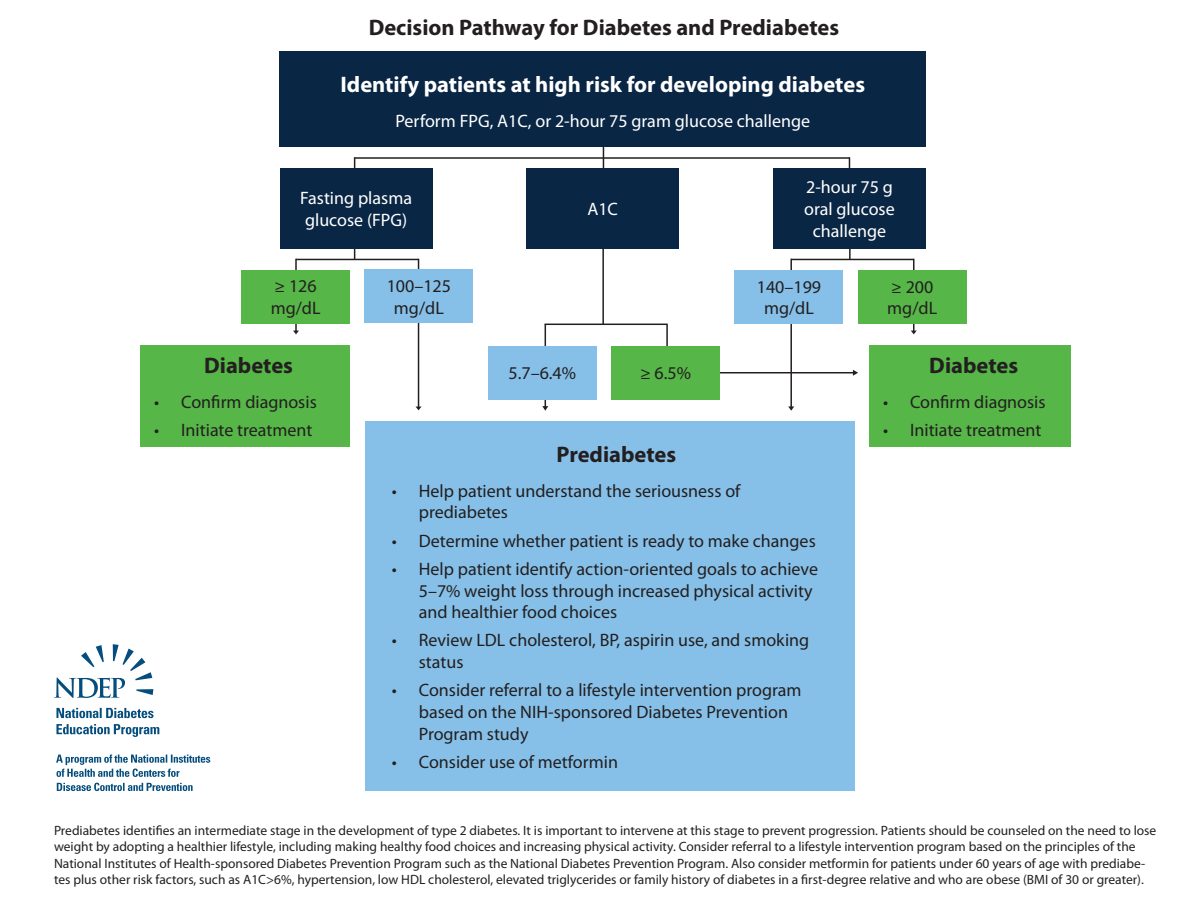
<style>
.page{position:relative;width:1188px;height:918px;background:#fff}
.page>*{position:absolute;margin:0;border:0;box-sizing:border-box;transform-origin:0 0}
.t1{font:700 22.5px "Myriad Pro";color:#231f20}
.t2{font:700 22.5px "Myriad Pro";color:#fff}
.t3{font:18px/21.6px "Myriad Pro";color:#231f20}
.t4{font:18px/21.6px "Myriad Pro";color:#fff}
.t5{font:13.5px/16.2px "Myriad Pro";color:#231f20}
</style>
<div class="page">
<hr style="left:849px;top:157px;width:1px;height:49px;background:#231f20">
<svg style="left:720px;top:259px;width:138px;height:152px"></svg>
<svg style="left:666px;top:325px;width:2px;height:21px"></svg>
<svg style="left:542px;top:324px;width:6px;height:87px"></svg>
<hr style="left:354px;top:157px;width:1px;height:103px;background:#231f20">
<hr style="left:296px;top:259px;width:123px;height:1px;background:#231f20">
<hr style="left:603px;top:115px;width:1px;height:84px;background:#231f20">
<div style="left:141px;top:345px;width:209px;height:101px;background:#56b647"></div>
<div style="left:280px;top:51px;width:646px;height:95px;background:#0a2645"></div>
<div style="left:365px;top:422px;width:490px;height:369px;background:#86c0e8"></div>
<hr style="left:355px;top:157px;width:494px;height:2px;background:#231f20">
<hr style="left:602px;top:227px;width:2px;height:97px;background:#231f20">
<hr style="left:545px;top:324px;width:123px;height:1px;background:#231f20">
<hr style="left:849px;top:210px;width:2px;height:49px;background:#231f20">
<hr style="left:791px;top:259px;width:123px;height:1px;background:#231f20">
<div style="left:611px;top:346px;width:109px;height:54px;background:#56b647"></div>
<div style="left:735px;top:270px;width:108px;height:54px;background:#86c0e8"></div>
<div style="left:870px;top:345px;width:201px;height:101px;background:#56b647"></div>
<div style="left:488px;top:346px;width:109px;height:54px;background:#86c0e8"></div>
<svg style="left:911px;top:259px;width:6px;height:75px"></svg>
<svg style="left:293px;top:259px;width:6px;height:75px"></svg>
<div style="left:241px;top:270px;width:109px;height:54px;background:#56b647"></div>
<div style="left:858px;top:270px;width:108px;height:54px;background:#56b647"></div>
<div style="left:280px;top:168px;width:153px;height:81px;background:#0a2645"></div>
<div style="left:526px;top:168px;width:153px;height:81px;background:#0a2645"></div>
<div style="left:773px;top:168px;width:153px;height:81px;background:#0a2645"></div>
<svg style="left:416px;top:259px;width:6px;height:151px"></svg>
<div style="left:365px;top:270px;width:108px;height:53px;background:#86c0e8"></div>
<svg style="left:56px;top:724px;width:103px;height:13px"></svg>
<svg style="left:56px;top:708px;width:98px;height:10px"></svg>
<svg style="left:54px;top:644px;width:99px;height:54px"></svg>
<svg style="left:57px;top:783px;width:136px;height:8px"></svg>
<svg style="left:56px;top:754px;width:154px;height:23px"></svg>
<h1 class="t1" style="left:369px;top:15px;width:472px">Decision Pathway for Diabetes and Prediabetes</h1>
<p class="t2" style="left:341px;top:72px;width:526px">Identify patients at high risk for developing diabetes</p>
<p class="t4" style="left:395px;top:110px;width:416px">Perform FPG, A1C, or 2-hour 75 gram glucose challenge</p>
<p class="t4" style="left:300px;top:188px;width:113px">Fasting plasma glucose (FPG)</p>
<p class="t4" style="left:587px;top:199px;width:32px">A1C</p>
<p class="t4" style="left:804px;top:177px;width:92px;text-align:center">2-hour 75 g oral glucose challenge</p>
<p class="t3" style="left:387px;top:276px;width:66px;text-align:center">100–125 mg/dL</p>
<p class="t3" style="left:271px;top:276px;width:51px">≥ 126 mg/dL</p>
<p class="t3" style="left:887px;top:276px;width:51px">≥ 200 mg/dL</p>
<p class="t3" style="left:757px;top:276px;width:66px;text-align:center">140–199 mg/dL</p>
<p class="t1" style="left:204px;top:352px;width:90px">Diabetes</p>
<p class="t3" style="left:154px;top:391px;width:164px">• Confirm diagnosis</p>
<p class="t3" style="left:154px;top:419px;width:160px">• Initiate treatment</p>
<p class="t3" style="left:508px;top:363px;width:69px">5.7–6.4%</p>
<p class="t3" style="left:640px;top:363px;width:52px">≥ 6.5%</p>
<p class="t1" style="left:557px;top:441px;width:121px">Prediabetes</p>
<p class="t3" style="left:419px;top:480px;width:323px;text-indent:-27px">• Help patient understand the seriousness of prediabetes</p>
<p class="t3" style="left:392px;top:530px;width:426px">• Determine whether patient is ready to make changes</p>
<p class="t3" style="left:419px;top:558px;width:401px;text-indent:-27px">• Help patient identify action-oriented goals to achieve<br>5–7% weight loss through increased physical activity and healthier food choices</p>
<p class="t3" style="left:419px;top:630px;width:392px;text-indent:-27px">• Review LDL cholesterol, BP, aspirin use, and smoking status</p>
<p class="t3" style="left:419px;top:680px;width:384px;text-indent:-27px">• Consider referral to a lifestyle intervention program based on the NIH-sponsored Diabetes Prevention<br>Program study</p>
<p class="t3" style="left:392px;top:751px;width:228px">• Consider use of metformin</p>
<p class="t1" style="left:929px;top:352px;width:90px">Diabetes</p>
<p class="t3" style="left:883px;top:391px;width:164px">• Confirm diagnosis</p>
<p class="t3" style="left:883px;top:419px;width:160px">• Initiate treatment</p>
<p class="t5" style="left:54px;top:823px;width:1104px">Prediabetes identifies an intermediate stage in the development of type 2 diabetes. It is important to intervene at this stage to prevent progression. Patients should be counseled on the need to lose weight by adopting a healthier lifestyle, including making healthy food choices and increasing physical activity. Consider referral to a lifestyle intervention program based on the principles of the National Institutes of Health-sponsored Diabetes Prevention Program such as the National Diabetes Prevention Program. Also consider metformin for patients under 60 years of age with prediabe&shy;tes plus other risk factors, such as A1C&gt;6%, hypertension, low HDL cholesterol, elevated triglycerides or family history of diabetes in a first-degree relative and who are obese (BMI of 30 or greater).</p>
</div>
